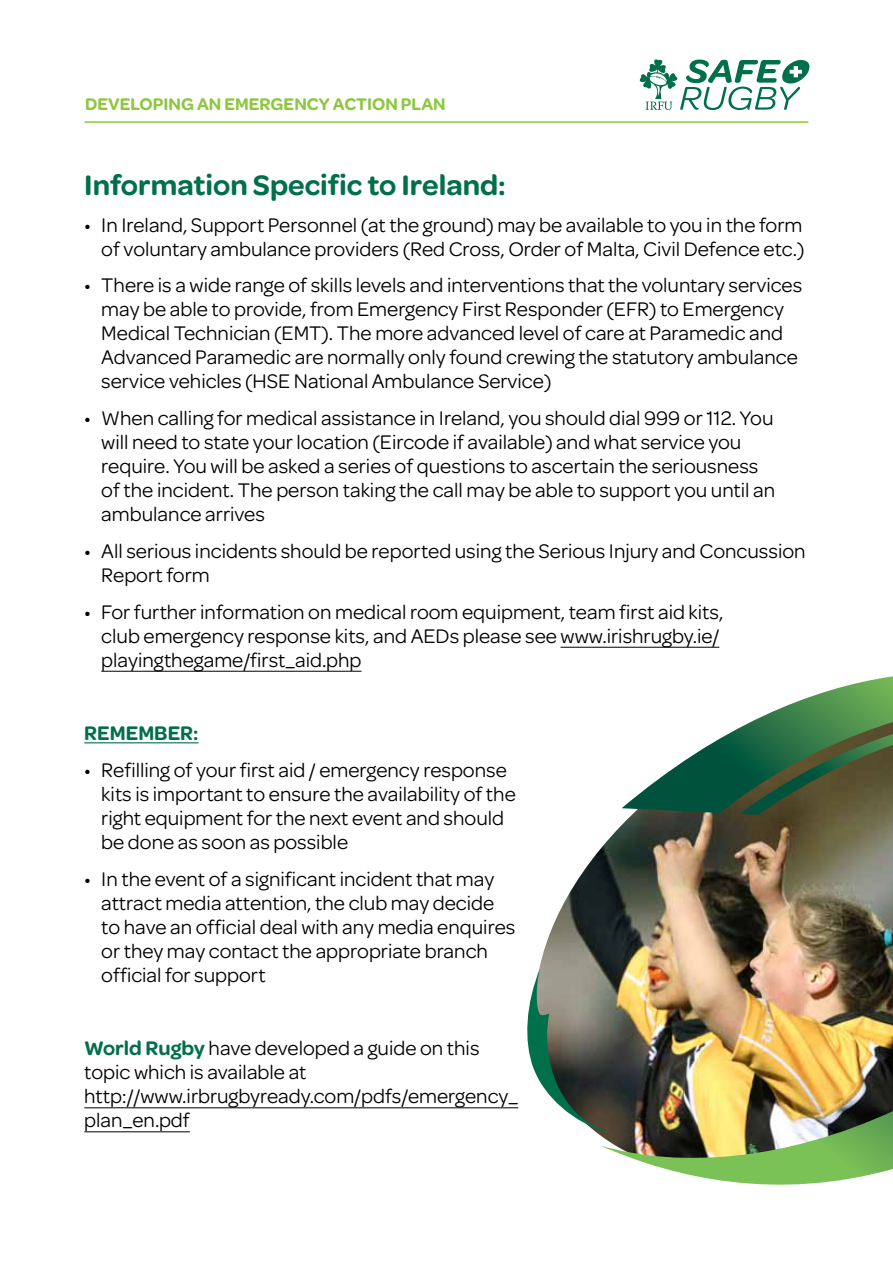
<style>
.page{position:relative;width:893px;height:1263px;background:#fff}
.page>*{position:absolute;margin:0;border:0;box-sizing:border-box;transform-origin:0 0}
.t1{font:600 30px "Omnes";color:#00704a}
.t2{font:21px/24px "Omnes";color:#000}
.t3{font:600 21px "Omnes";color:#00704a}
.t4{font:600 18px "Omnes";color:#8dc63f}
.s1{font-weight:600;color:#00704a}
</style>
<div class="page">
<svg style="left:639px;top:59px;width:170px;height:51px"></svg>
<hr style="left:85px;top:121px;width:723px;height:2px;background:#8dc63f">
<hr style="left:561px;top:647px;width:158px;height:1px;background:#000">
<hr style="left:101px;top:671px;width:260px;height:1px;background:#000">
<hr style="left:84px;top:742px;width:115px;height:1px;background:#00704a">
<hr style="left:84px;top:1107px;width:434px;height:1px;background:#000">
<hr style="left:84px;top:1131px;width:106px;height:1px;background:#000">
<img style="left:539px;top:808px;width:354px;height:160px">
<img style="left:527px;top:968px;width:366px;height:217px">
<svg style="left:622px;top:676px;width:271px;height:139px"></svg>
<p class="t4" style="left:85px;top:94px;width:362px">DEVELOPING AN EMERGENCY ACTION PLAN</p>
<h1 class="t1" style="left:84px;top:168px;width:423px">INFORMATION SPECIFIC TO IRELAND:</h1>
<p class="t2" style="left:84px;top:213px;width:722px;text-align:right">• In Ireland, Support Personnel (at the ground) may be available to you in the form of voluntary ambulance providers (Red Cross, Order of Malta, Civil Defence etc.)</p>
<p class="t2" style="left:101px;top:273px;width:702px;text-indent:-17px">• There is a wide range of skills levels and interventions that the voluntary services may be able to provide, from Emergency First Responder (EFR) to Emergency Medical Technician (EMT). The more advanced level of care at Paramedic and Advanced Paramedic are normally only found crewing the statutory ambulance service vehicles (HSE National Ambulance Service)</p>
<p class="t2" style="left:101px;top:406px;width:675px;text-indent:-17px">• When calling for medical assistance in Ireland, you should dial 999 or 112. You will need to state your location (Eircode if available) and what service you require. You will be asked a series of questions to ascertain the seriousness of the incident. The person taking the call may be able to support you until an ambulance arrives</p>
<p class="t2" style="left:101px;top:539px;width:706px;text-indent:-17px">• All serious incidents should be reported using the Serious Injury and Concussion<br>Report form</p>
<p class="t2" style="left:101px;top:600px;width:624px;text-indent:-17px">• For further information on medical room equipment, team first aid kits, club emergency response kits, and AEDs please see www.irishrugby.ie/ playingthegame/first_aid.php</p>
<p class="t3" style="left:84px;top:721px;width:116px">REMEMBER:</p>
<p class="t2" style="left:101px;top:758px;width:416px;text-indent:-17px">• Refilling of your first aid / emergency response kits is important to ensure the availability of the right equipment for the next event and should be done as soon as possible</p>
<p class="t2" style="left:101px;top:867px;width:416px;text-indent:-17px">• In the event of a significant incident that may attract media attention, the club may decide to have an official deal with any media enquires or they may contact the appropriate branch official for support</p>
<p class="t2" style="left:84px;top:1036px;width:435px"><span class="s1">WORLD RUGBY</span> have developed a guide on this topic which is available at http://www.irbrugbyready.com/pdfs/emergency_ plan_en.pdf</p>
</div>
